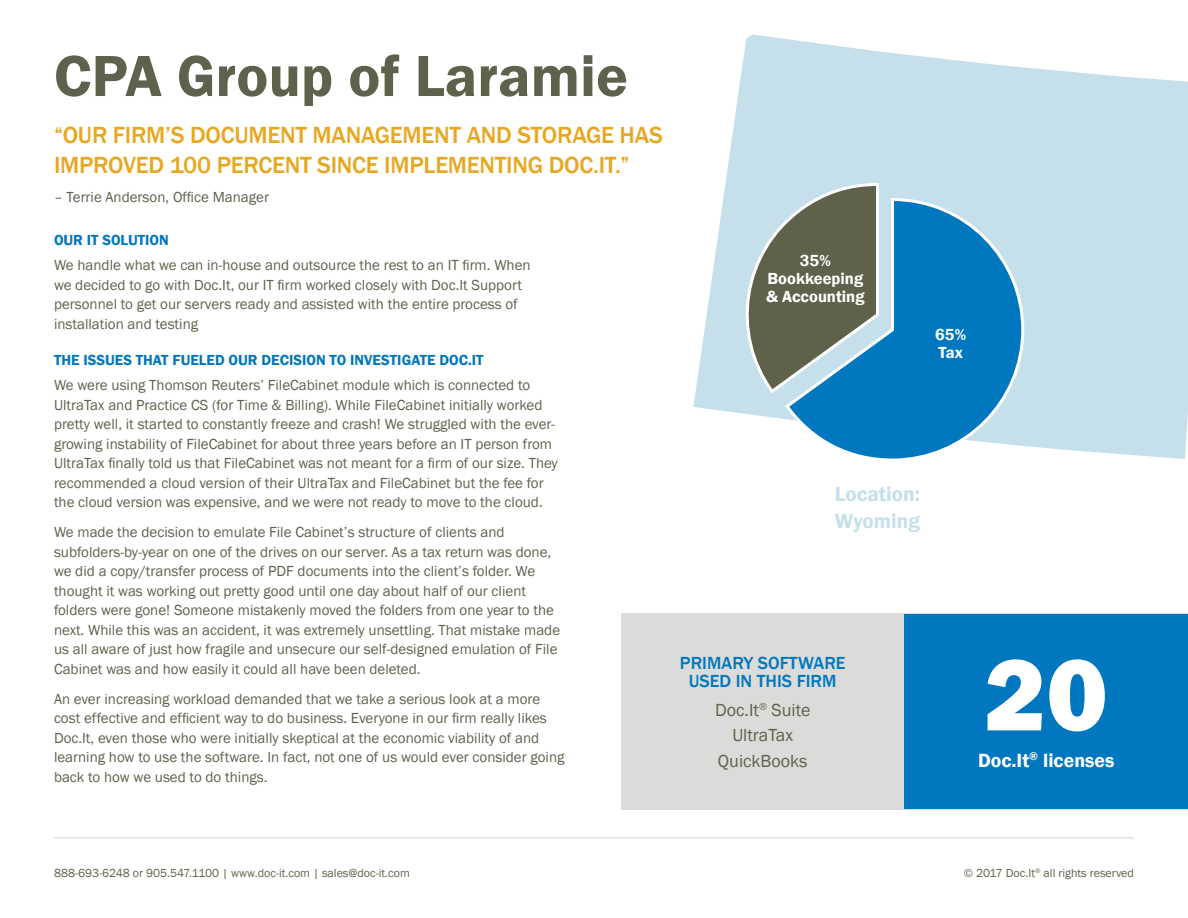
<style>
.page{position:relative;width:1188px;height:918px;background:#fff}
.page>*{position:absolute;margin:0;border:0;box-sizing:border-box;transform-origin:0 0}
.Intro{font:800 105px "Franklin Gothic";color:#fff}
.t1{font:600 60px "Franklin Gothic";color:#60614c}
.quote{font:500 24px/30px "Franklin Gothic";letter-spacing:-.01em;color:#e7a721}
.Sub_one{font:600 21px/27px "Franklin Gothic";color:#c5e0eb}
.Intro-2{font:600 19.65px "Franklin Gothic";color:#fff}
.Bullets{font:18px "Franklin Gothic";color:#60614c}
.sub_1_blue{font:500 18px/18px "Franklin Gothic";color:#0077be;text-align:center}
.Intro-3{font:600 16.5px/18px "Franklin Gothic";color:#fff;text-align:center}
.Body{font:15px/19.5px "Franklin Gothic";color:#60614c}
.Sub_one-2{font:600 15px "Franklin Gothic";color:#0077be}
.t2{font:12px "Franklin Gothic";color:#60614c}
</style>
<div class="page">
<hr style="left:54px;top:837px;width:1080px;height:1px;background:#e1e2e4">
<svg style="left:693px;top:34px;width:495px;height:425px;fill:#c5e0eb"></svg>
<div style="left:621px;top:614px;width:567px;height:196px;background:#dbdbd9"></div>
<div style="left:904px;top:615px;width:284px;height:194px;background:#0077be"></div>
<svg style="left:730px;top:181px;width:152px;height:215px;background:#a6b7b6"></svg>
<svg style="left:783px;top:196px;width:243px;height:263px;background:#4d90b3"></svg>
<p class="t1" style="left:54px;top:39px;width:576px">CPA Group of Laramie</p>
<p class="quote" style="left:54px;top:120px;width:610px">“OUR FIRM’S DOCUMENT MANAGEMENT AND STORAGE HAS<br>IMPROVED 100 PERCENT SINCE IMPLEMENTING DOC.IT.”</p>
<p class="Body" style="left:54px;top:187px;width:217px">– Terrie Anderson, Office Manager</p>
<p class="Sub_one-2" style="left:54px;top:230px;width:116px">OUR IT SOLUTION</p>
<p class="Body" style="left:54px;top:256px;width:478px">We handle what we can in-house and outsource the rest to an IT firm. When we decided to go with Doc.It, our IT firm worked closely with Doc.It Support personnel to get our servers ready and assisted with the entire process of installation and testing</p>
<p class="Sub_one-2" style="left:54px;top:350px;width:431px">THE ISSUES THAT FUELED OUR DECISION TO INVESTIGATE DOC.IT</p>
<p class="Body" style="left:54px;top:376px;width:505px">We were using Thomson Reuters’ FileCabinet module which is connected to UltraTax and Practice CS (for Time &amp; Billing). While FileCabinet initially worked pretty well, it started to constantly freeze and crash! We struggled with the ever&shy;growing instability of FileCabinet for about three years before an IT person from UltraTax finally told us that FileCabinet was not meant for a firm of our size. They recommended a cloud version of their UltraTax and FileCabinet but the fee for the cloud version was expensive, and we were not ready to move to the cloud.</p>
<p class="Body" style="left:54px;top:523px;width:508px">We made the decision to emulate File Cabinet’s structure of clients and subfolders-by-year on one of the drives on our server. As a tax return was done, we did a copy/transfer process of PDF documents into the client’s folder. We thought it was working out pretty good until one day about half of our client folders were gone! Someone mistakenly moved the folders from one year to the next. While this was an accident, it was extremely unsettling. That mistake made us all aware of just how fragile and unsecure our self-designed emulation of File Cabinet was and how easily it could all have been deleted.</p>
<p class="Body" style="left:54px;top:689px;width:512px">An ever increasing workload demanded that we take a serious look at a more cost effective and efficient way to do business. Everyone in our firm really likes Doc.It, even those who were initially skeptical at the economic viability of and learning how to use the software. In fact, not one of us would ever consider going back to how we used to do things.</p>
<p class="Intro-3" style="left:766px;top:252px;width:100px">35%<br>Bookkeeping &amp; Accounting</p>
<p class="Intro-3" style="left:935px;top:325px;width:32px;text-align:left">65%<br>Tax</p>
<p class="Sub_one" style="left:835px;top:481px;width:87px">Location:<br>Wyoming</p>
<p class="sub_1_blue" style="left:680px;top:655px;width:167px">PRIMARY SOFTWARE<br>USED IN THIS FIRM</p>
<p class="Bullets" style="left:715px;top:699px;width:97px">Doc.It<sup>®</sup> Suite</p>
<p class="Bullets" style="left:732px;top:724px;width:62px">UltraTax</p>
<p class="Bullets" style="left:718px;top:750px;width:91px">QuickBooks</p>
<p class="Intro" style="left:984px;top:627px;width:125px">20</p>
<p class="Intro-2" style="left:978px;top:748px;width:138px">Doc.It<sup>®</sup> licenses</p>
<p class="t2" style="left:54px;top:866px;width:357px">888-693-6248 or 905.547.1100 | www.doc-it.com | sales@doc-it.com</p>
<p class="t2" style="left:964px;top:866px;width:172px">© 2017 Doc.It<sup>®</sup> all rights reserved</p>
</div>
